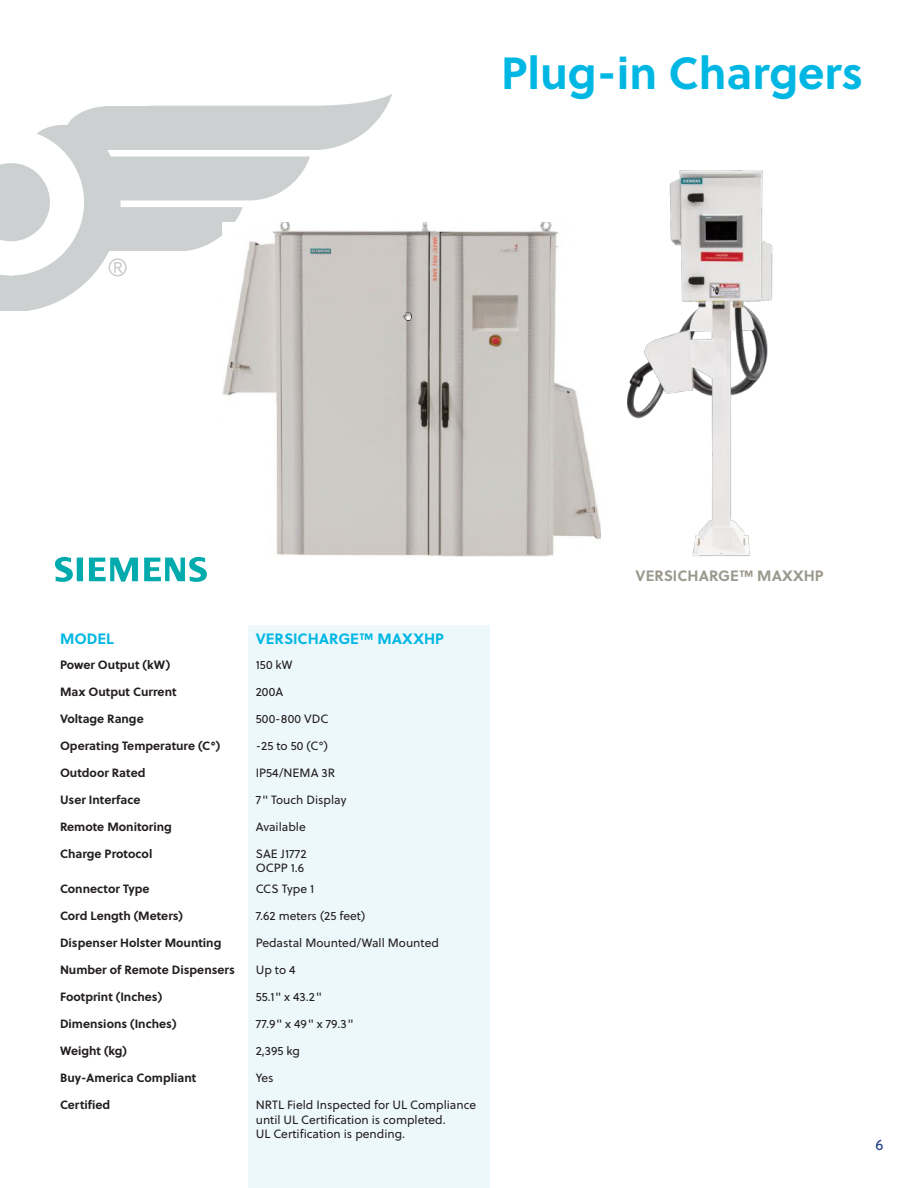
<style>
.page{position:relative;width:918px;height:1188px;background:#fff}
.page>*{position:absolute;margin:0;border:0;box-sizing:border-box;transform-origin:0 0}
.t1{font:700 45px "Soleil";color:#00b7e3}
.t2{font:700 15px "Soleil";color:#00b7e3}
.t3{font:700 15px "Soleil";color:#9b998e}
.t4{font:15px "Soleil";color:#22428b}
.t5{font:700 12px "Soleil";color:#241f1f}
.t6{font:12px/14.4px "Soleil";color:#241f1f}
</style>
<div class="page">
<img style="left:0;top:94px;width:392px;height:217px">
<div style="left:248px;top:626px;width:241px;height:562px;background:#edf8fc"></div>
<img style="left:56px;top:557px;width:151px;height:25px">
<img style="left:223px;top:223px;width:358px;height:333px">
<img style="left:581px;top:170px;width:192px;height:387px">
<h1 class="t1" style="left:501px;top:38px;width:364px">Plug-in Chargers</h1>
<p class="t2" style="left:60px;top:627px;width:55px">MODEL</p>
<p class="t2" style="left:256px;top:627px;width:190px">VERSICHARGE™ MAXXHP</p>
<p class="t5" style="left:60px;top:655px;width:112px">Power Output (kW)</p>
<p class="t6" style="left:256px;top:657px;width:38px">150 kW</p>
<p class="t5" style="left:60px;top:682px;width:118px">Max Output Current</p>
<p class="t6" style="left:256px;top:684px;width:29px">200A</p>
<p class="t5" style="left:60px;top:709px;width:85px">Voltage Range</p>
<p class="t6" style="left:256px;top:711px;width:74px">500-800 VDC</p>
<p class="t5" style="left:60px;top:736px;width:162px">Operating Temperature (C°)</p>
<p class="t6" style="left:256px;top:738px;width:74px">-25 to 50 (C°)</p>
<p class="t5" style="left:60px;top:763px;width:87px">Outdoor Rated</p>
<p class="t6" style="left:256px;top:765px;width:81px">IP54/NEMA 3R</p>
<p class="t5" style="left:60px;top:790px;width:82px">User Interface</p>
<p class="t6" style="left:256px;top:792px;width:92px">7" Touch Display</p>
<p class="t5" style="left:60px;top:817px;width:113px">Remote Monitoring</p>
<p class="t6" style="left:256px;top:819px;width:52px">Available</p>
<p class="t5" style="left:60px;top:844px;width:94px">Charge Protocol</p>
<p class="t6" style="left:256px;top:846px;width:52px">SAE J1772<br>OCPP 1.6</p>
<p class="t5" style="left:60px;top:880px;width:91px">Connector Type</p>
<p class="t6" style="left:256px;top:882px;width:60px">CCS Type 1</p>
<p class="t5" style="left:60px;top:907px;width:125px">Cord Length (Meters)</p>
<p class="t6" style="left:256px;top:909px;width:111px">7.62 meters (25 feet)</p>
<p class="t5" style="left:60px;top:934px;width:163px">Dispenser Holster Mounting</p>
<p class="t6" style="left:256px;top:936px;width:185px">Pedastal Mounted/Wall Mounted</p>
<p class="t5" style="left:60px;top:961px;width:176px">Number of Remote Dispensers</p>
<p class="t6" style="left:256px;top:963px;width:41px">Up to 4</p>
<p class="t5" style="left:60px;top:988px;width:104px">Footprint (Inches)</p>
<p class="t6" style="left:256px;top:990px;width:68px">55.1" x 43.2"</p>
<p class="t5" style="left:60px;top:1015px;width:118px">Dimensions (Inches)</p>
<p class="t6" style="left:256px;top:1017px;width:99px">77.9" x 49" x 79.3"</p>
<p class="t5" style="left:60px;top:1042px;width:69px">Weight (kg)</p>
<p class="t6" style="left:256px;top:1044px;width:46px">2,395 kg</p>
<p class="t5" style="left:60px;top:1069px;width:138px">Buy-America Compliant</p>
<p class="t6" style="left:256px;top:1071px;width:19px">Yes</p>
<p class="t5" style="left:60px;top:1096px;width:52px">Certified</p>
<p class="t6" style="left:256px;top:1098px;width:222px">NRTL Field Inspected for UL Compliance until UL Certification is completed.<br>UL Certification is pending.</p>
<p class="t3" style="left:636px;top:565px;width:190px">VERSICHARGE™ MAXXHP</p>
<p class="t4" style="left:875px;top:1133px;width:10px">6</p>
</div>
